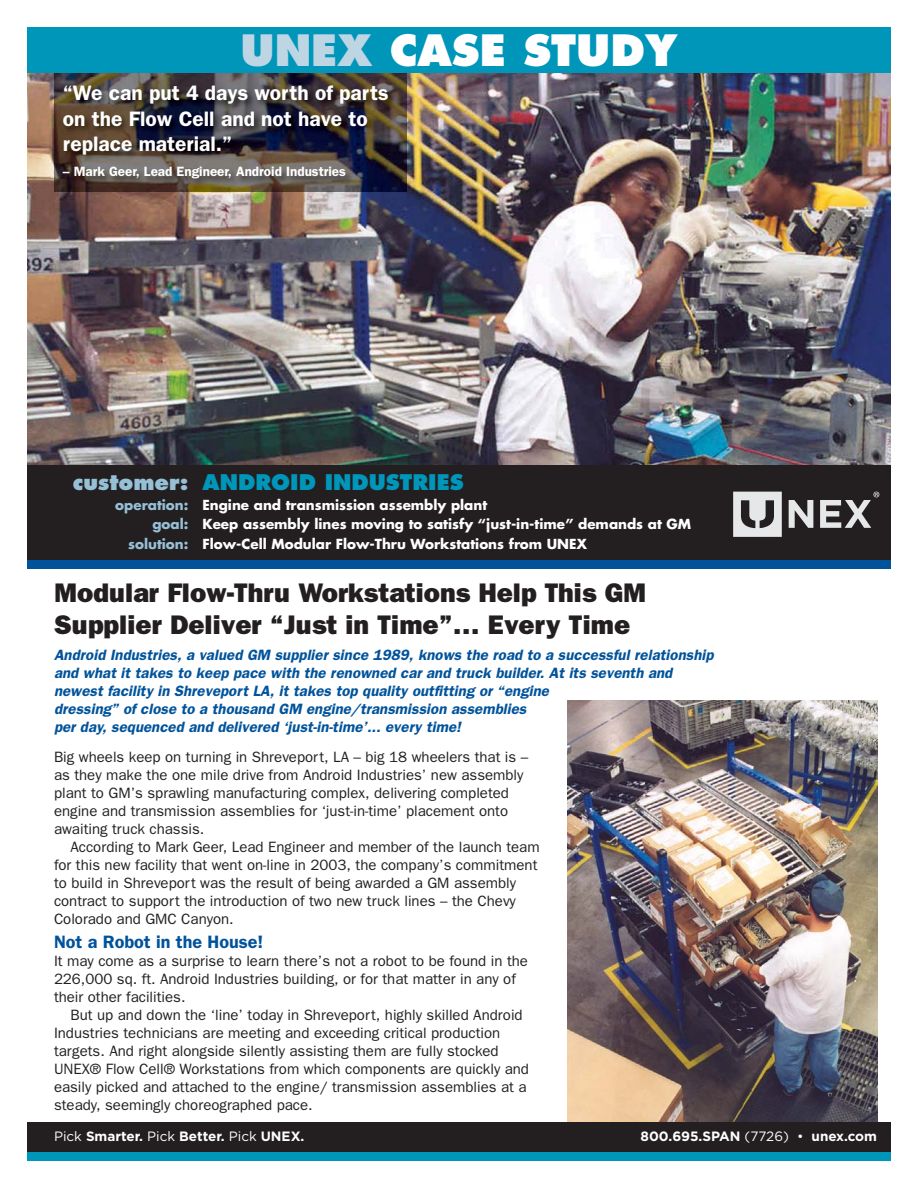
<style>
.page{position:relative;width:918px;height:1188px;background:#fff}
.page>*{position:absolute;margin:0;border:0;box-sizing:border-box;transform-origin:0 0}
.t1{font:800 42px "Futura";color:#fff}
.t2{font:800 27px/31.5px "Franklin Gothic";color:#231f20}
.t3{font:600 21px/25.2px "Franklin Gothic";color:#fff}
.t4{font:800 21px "Futura";color:#0096ba}
.t5{font:600 18px "Franklin Gothic";color:#00539b}
.t6{font:15px/18px "Franklin Gothic";color:#231f20}
.t7{font:italic 600 15px/18px "Franklin Gothic";letter-spacing:.005em;color:#00539b}
.t8{font:700 13.5px "Futura";color:#fff}
.t9{font:700 13.5px "Gotham";color:#fff}
.t10{font:600 13.5px "Franklin Gothic";color:#fff}
.s1{color:#bed6e4}
.s2{color:#96c0d6}
.s3{font-weight:400}
</style>
<div class="page">
<img style="left:27px;top:73px;width:864px;height:393px">
<div style="left:27px;top:466px;width:864px;height:98px;background:#231f20"></div>
<img style="left:568px;top:701px;width:310px;height:421px">
<div style="left:27px;top:560px;width:864px;height:9px;background:#00539b"></div>
<img style="left:54px;top:73px;width:352px;height:5px">
<img style="left:51px;top:78px;width:370px;height:124px">
<div style="left:27px;top:27px;width:864px;height:46px;background:#0096ba"></div>
<div style="left:27px;top:1152px;width:864px;height:8px;background:#0096ba"></div>
<div style="left:27px;top:1122px;width:864px;height:30px;background:#231f20"></div>
<svg style="left:789px;top:500px;width:24px;height:28px"></svg>
<svg style="left:820px;top:492px;width:59px;height:36px"></svg>
<svg style="left:733px;top:492px;width:49px;height:45px"></svg>
<h1 class="t1" style="left:241px;top:32px;width:438px"><span class="s1">UNEX</span> CASE STUDY</h1>
<h3 class="t3" style="left:63px;top:83px;width:327px">“We can put 4 days worth of parts on the Flow Cell and not have to replace material.”</h3>
<p class="t10" style="left:63px;top:167px;width:285px">– Mark Geer, Lead Engineer, Android Industries</p>
<h3 class="t4" style="left:73px;top:473px;width:392px"><span class="s2">customer:</span> ANDROID INDUSTRIES</h3>
<p class="t8" style="left:115px;top:498px;width:373px"><span class="s2">operation:</span> Engine and transmission assembly plant</p>
<p class="t8" style="left:152px;top:518px;width:540px"><span class="s2">goal:</span> Keep assembly lines moving to satisfy “just-in-time” demands at GM</p>
<p class="t8" style="left:128px;top:537px;width:461px"><span class="s2">solution:</span> Flow-Cell Modular Flow-Thru Workstations from UNEX</p>
<h2 class="t2" style="left:54px;top:579px;width:594px">Modular Flow-Thru Workstations Help This GM<br>Supplier Deliver “Just in Time”… Every Time</h2>
<p class="t7" style="left:54px;top:647px;width:664px">Android Industries, a valued GM supplier since 1989, knows the road to a successful relationship and what it takes to keep pace with the renowned car and truck builder. At its seventh and newest facility in Shreveport LA, it takes top quality outfitting or “engine<br>dressing ” of close to a thousand GM engine/transmission assemblies<br>per day, sequenced and delivered ‘just-in-time’... every time!</p>
<p class="t6" style="left:54px;top:749px;width:476px">Big wheels keep on turning in Shreveport, LA – big 18 wheelers that is – as they make the one mile drive from Android Industries’ new assembly plant to GM’s sprawling manufacturing complex, delivering completed engine and transmission assemblies for ‘just-in-time’ placement onto awaiting truck chassis.</p>
<p class="t6" style="left:54px;top:839px;width:487px;text-indent:17px">According to Mark Geer, Lead Engineer and member of the launch team for this new facility that went on-line in 2003, the company’s commitment to build in Shreveport was the result of being awarded a GM assembly contract to support the introduction of two new truck lines – the Chevy Colorado and GMC Canyon.</p>
<p class="t5" style="left:54px;top:936px;width:211px">Not a Robot in the House!</p>
<p class="t6" style="left:54px;top:953px;width:475px">It may come as a surprise to learn there’s not a robot to be found in the<br>226,000 sq. ft. Android Industries building, or for that matter in any of their other facilities.</p>
<p class="t6" style="left:54px;top:1007px;width:477px;text-indent:17px">But up and down the ‘line’ today in Shreveport, highly skilled Android Industries technicians are meeting and exceeding critical production targets. And right alongside silently assisting them are fully stocked UNEX® Flow Cell® Workstations from which components are quickly and easily picked and attached to the engine/ transmission assemblies at a steady, seemingly choreographed pace.</p>
<p class="t9" style="left:54px;top:1131px;width:252px"><span class="s3">Pick</span> Smarter. <span class="s3">Pick</span> Better. <span class="s3">Pick</span> UNEX.</p>
<p class="t9" style="left:641px;top:1131px;width:238px">800.695.SPAN <span class="s3">(7726) •</span> unex.com</p>
</div>
